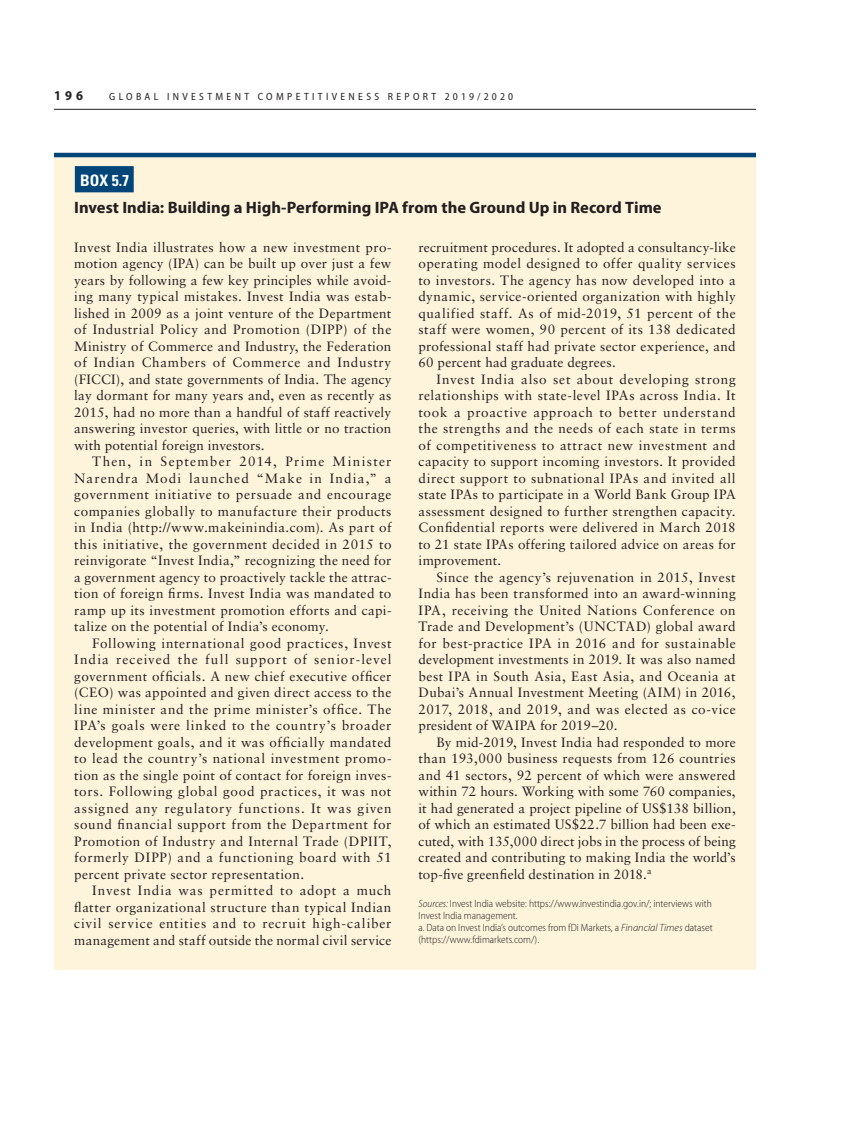
<style>
.page{position:relative;width:864px;height:1134px;background:#fff}
.page>*{position:absolute;margin:0;border:0;box-sizing:border-box;transform-origin:0 0}
.t1{font:700 semi-condensed 16.5px "Myriad Pro";letter-spacing:.005em;color:#231f20;scale:1.07 1}
.t2{font:700 condensed 15.75px "Univers";color:#fff}
.t3{font:13.5px/16.5px "Sabon";letter-spacing:.015em;color:#231f20;text-align:justify}
.t4{font:700 semi-condensed 13.5px "Myriad Pro";color:#231f20}
.t5{font:300 semi-condensed 10.5px/12px "Myriad Pro";color:#231f20}
.t6{font:semi-condensed 10.5px "Myriad Pro";letter-spacing:.32em;color:#231f20}
.s1{font-style:italic}
.s2{font-style:italic;font-stretch:normal}
</style>
<div class="page">
<hr style="left:54px;top:109px;width:702px;height:1px;background:#231f20">
<div style="left:54px;top:153px;width:702px;height:817px;background:#fef4db"></div>
<div style="left:75px;top:166px;width:59px;height:26px;background:#014579"></div>
<hr style="left:54px;top:153px;width:702px;height:4px;background:#014579">
<p class="t4" style="left:54px;top:87px;width:30px">196</p>
<p class="t6" style="left:109px;top:90px;width:406px">GLOBAL INVESTMENT COMPETI TI VENESS REPOR T 2019/2020</p>
<p class="t2" style="left:80px;top:171px;width:50px">BOX 5.7</p>
<p class="t1" style="left:74px;top:197px;width:550px">Invest India: Building a High-Performing IPA from the Ground Up in Record Time</p>
<p class="t3" style="left:74px;top:239px;width:319px">Invest India illustrates how a new investment pro&shy;motion agency (IPA) can be built up over just a few years by following a few key principles while avoid&shy;ing many typical mistakes. Invest India was estab&shy;lished in 2009 as a joint venture of the Department of Industrial Policy and Promotion (DIPP) of the Ministry of Commerce and Industry, the Federation of Indian Chambers of Commerce and Industry (FICCI), and state governments of India. The agency lay dormant for many years and, even as recently as 2015, had no more than a handful of staff reactively answering investor queries, with little or no traction with potential foreign investors.</p>
<p class="t3" style="left:74px;top:453px;width:319px;text-indent:18px">Then, in September 2014, Prime Minister Narendra Modi launched “Make in India,” a government initiative to persuade and encourage companies globally to manufacture their products in India (http://www.makeinindia.com). As part of this initiative, the government decided in 2015 to reinvigorate “Invest India,” recognizing the need for a government agency to proactively tackle the attrac&shy;tion of foreign firms. Invest India was mandated to ramp up its investment promotion efforts and capi&shy;talize on the potential of India’s economy.</p>
<p class="t3" style="left:74px;top:635px;width:319px;text-indent:18px">Following international good practices, Invest India received the full support of senior-level government officials. A new chief executive officer (CEO) was appointed and given direct access to the line minister and the prime minister’s office. The IPA’s goals were linked to the country’s broader development goals, and it was officially mandated to lead the country’s national investment promo&shy;tion as the single point of contact for foreign inves&shy;tors. Following global good practices, it was not assigned any regulatory functions. It was given sound financial support from the Department for Promotion of Industry and Internal Trade (DPIIT, formerly DIPP) and a functioning board with 51 percent private sector representation.</p>
<p class="t3" style="left:74px;top:882px;width:319px;text-indent:18px">Invest India was permitted to adopt a much flatter organizational structure than typical Indian civil service entities and to recruit high-caliber management and staff outside the normal civil service</p>
<p class="t3" style="left:418px;top:239px;width:319px">recruitment procedures. It adopted a consultancy-like operating model designed to offer quality services to investors. The agency has now developed into a dynamic, service-oriented organization with highly qualified staff. As of mid-2019, 51 percent of the staff were women, 90 percent of its 138 dedicated professional staff had private sector experience, and 60 percent had graduate degrees.</p>
<p class="t3" style="left:418px;top:371px;width:319px;text-indent:18px">Invest India also set about developing strong relationships with state-level IPAs across India. It took a proactive approach to better understand the strengths and the needs of each state in terms of competitiveness to attract new investment and capacity to support incoming investors. It provided direct support to subnational IPAs and invited all state IPAs to participate in a World Bank Group IPA assessment designed to further strengthen capacity.<br>Confidential reports were delivered in March 2018 to 21 state IPAs offering tailored advice on areas for improvement.</p>
<p class="t3" style="left:418px;top:569px;width:319px;text-indent:18px">Since the agency’s rejuvenation in 2015, Invest India has been transformed into an award-winning IPA, receiving the United Nations Conference on Trade and Development’s (UNCTAD) global award for best-practice IPA in 2016 and for sustainable development investments in 2019. It was also named best IPA in South Asia, East Asia, and Oceania at Dubai’s Annual Investment Meeting (AIM) in 2016, 2017, 2018, and 2019, and was elected as co-vice president of WAIPA for 2019–20.</p>
<p class="t3" style="left:418px;top:733px;width:319px;text-indent:18px">By mid-2019, Invest India had responded to more than 193,000 business requests from 126 countries and 41 sectors, 92 percent of which were answered within 72 hours. Working with some 760 companies, it had generated a project pipeline of US$138 billion, of which an estimated US$22.7 billion had been exe&shy;cuted, with 135,000 direct jobs in the process of being created and contributing to making India the world’s top-five greenfield destination in 2018.<sup>a</sup></p>
<p class="t5" style="left:418px;top:898px;width:296px"><span class="s1">Sources:</span> Invest India website: https://www.investindia.gov.in/; interviews with Invest India management.<br>a. Data on Invest India’s outcomes from fDi Markets, a <span class="s2">Financial Times</span> dataset (https://www.fdimarkets.com/).</p>
</div>
